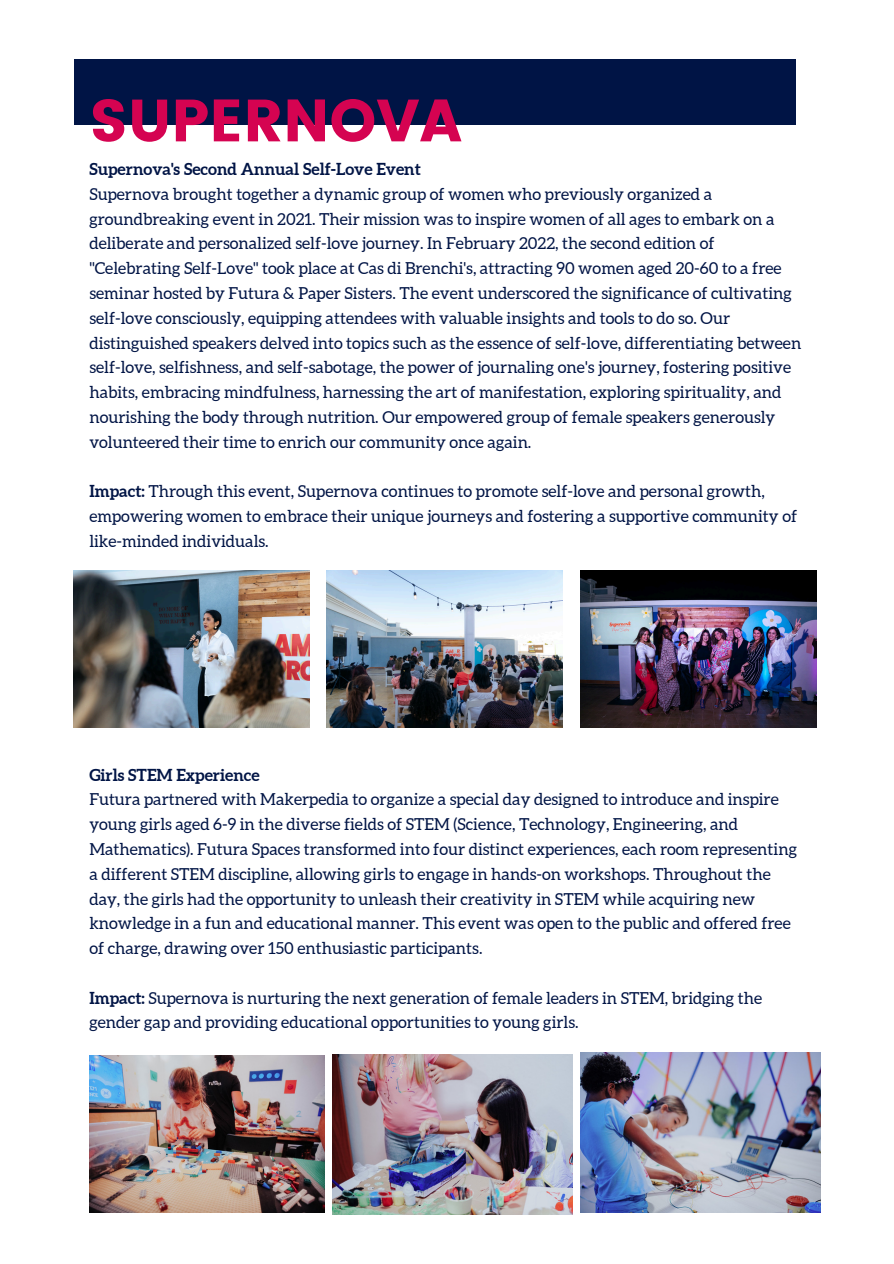
<style>
.page{position:relative;width:894px;height:1264px;background:#fff}
.page>*{position:absolute;margin:0;border:0;box-sizing:border-box;transform-origin:0 0}
.t1{font:59.55px "Poppins";color:#d50351}
.t2{font:16.5px/24.8px "Aleo";color:#001445}
.t3{font:700 16.5px "Aleo";color:#001445}
.s1{font-weight:700}
</style>
<div class="page">
<div style="left:74px;top:59px;width:721px;height:65px;background:#001445"></div>
<img style="left:327px;top:571px;width:235px;height:156px">
<img style="left:580px;top:571px;width:235px;height:156px">
<img style="left:74px;top:571px;width:235px;height:156px">
<img style="left:580px;top:1052px;width:240px;height:160px">
<img style="left:332px;top:1054px;width:240px;height:160px">
<img style="left:89px;top:1055px;width:235px;height:157px">
<p class="t1" style="left:89px;top:86px;width:374px">SUPERNOVA</p>
<p class="t3" style="left:89px;top:160px;width:333px">Supernova's Second Annual Self-Love Event</p>
<p class="t2" style="left:89px;top:182px;width:713px">Supernova brought together a dynamic group of women who previously organized a groundbreaking event in 2021. Their mission was to inspire women of all ages to embark on a deliberate and personalized self-love journey. In February 2022, the second edition of "Celebrating Self-Love" took place at Cas di Brenchi's, attracting 90 women aged 20-60 to a free seminar hosted by Futura &amp; Paper Sisters. The event underscored the significance of cultivating self-love consciously, equipping attendees with valuable insights and tools to do so. Our distinguished speakers delved into topics such as the essence of self-love, differentiating between self-love, selfishness, and self-sabotage, the power of journaling one's journey, fostering positive habits, embracing mindfulness, harnessing the art of manifestation, exploring spirituality, and nourishing the body through nutrition. Our empowered group of female speakers generously volunteered their time to enrich our community once again.</p>
<p class="t2" style="left:89px;top:479px;width:709px"><span class="s1">Impact:</span> Through this event, Supernova continues to promote self-love and personal growth, empowering women to embrace their unique journeys and fostering a supportive community of like-minded individuals.</p>
<p class="t3" style="left:89px;top:765px;width:172px">Girls STEM Experience</p>
<p class="t2" style="left:89px;top:787px;width:709px">Futura partnered with Makerpedia to organize a special day designed to introduce and inspire young girls aged 6-9 in the diverse fields of STEM (Science, Technology, Engineering, and Mathematics). Futura Spaces transformed into four distinct experiences, each room representing a different STEM discipline, allowing girls to engage in hands-on workshops. Throughout the day, the girls had the opportunity to unleash their creativity in STEM while acquiring new knowledge in a fun and educational manner. This event was open to the public and offered free of charge, drawing over 150 enthusiastic participants.</p>
<p class="t2" style="left:89px;top:985px;width:674px"><span class="s1">Impact:</span> Supernova is nurturing the next generation of female leaders in STEM, bridging the gender gap and providing educational opportunities to young girls.</p>
</div>
